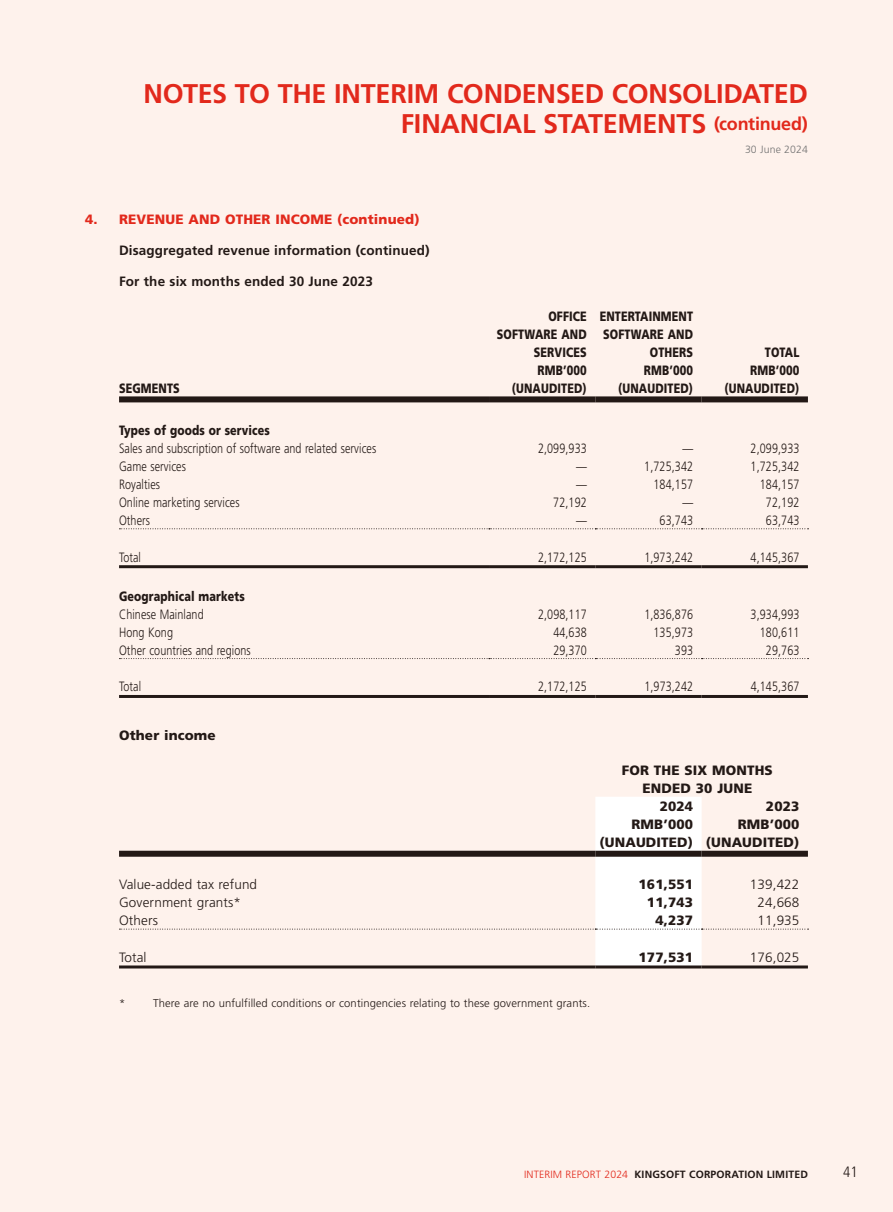
<style>
.page{position:relative;width:893px;height:1212px;background:#fef2ec}
.page>*{position:absolute;margin:0;border:0;box-sizing:border-box;transform-origin:0 0}
.t1{font:700 27px/30px "Frutiger";letter-spacing:-.01em;color:#e2291c;text-align:right}
.t2{font:300 condensed 15px "Frutiger";color:#231916}
.t3{font:300 13.5px "Frutiger";letter-spacing:.01em;color:#231916;scale:.8 1}
.t4{font:900 13.5px/18px "Frutiger";letter-spacing:.01em;color:#231916;text-align:right;scale:.8 1}
.t5{font:900 13.5px/18px "Frutiger";letter-spacing:.01em;color:#231916;text-align:right}
.t6{font:300 13.5px "Frutiger";letter-spacing:.01em;color:#231916}
.t7{font:700 13.5px "Frutiger";letter-spacing:.01em;color:#231916}
.t8{font:900 13.5px "Frutiger";letter-spacing:.01em;color:#e2291c}
.t9{font:300 11.25px "Frutiger";letter-spacing:.01em;color:#231916}
.t10{font:700 10.5px "Frutiger";letter-spacing:.015em;color:#231916}
.t11{font:300 10.5px "Frutiger";letter-spacing:.01em;color:#727272}
.s1{font-size:18px}
.s2{font-weight:300;color:#e2291c}
</style>
<div class="page">
<div style="left:119px;top:396px;width:370px;height:6px;background:#231916"></div>
<div style="left:489px;top:396px;width:106px;height:6px;background:#231916"></div>
<div style="left:595px;top:396px;width:107px;height:6px;background:#231916"></div>
<div style="left:702px;top:396px;width:106px;height:6px;background:#231916"></div>
<svg style="left:119px;top:528px;width:689px;height:1px"></svg>
<hr style="left:119px;top:565px;width:370px;height:3px;background:#231916">
<hr style="left:489px;top:565px;width:106px;height:3px;background:#231916">
<hr style="left:595px;top:565px;width:107px;height:3px;background:#231916">
<hr style="left:702px;top:565px;width:106px;height:3px;background:#231916">
<svg style="left:119px;top:658px;width:689px;height:1px"></svg>
<hr style="left:119px;top:695px;width:370px;height:3px;background:#231916">
<hr style="left:489px;top:695px;width:106px;height:3px;background:#231916">
<hr style="left:595px;top:695px;width:107px;height:3px;background:#231916">
<hr style="left:702px;top:695px;width:106px;height:3px;background:#231916">
<svg style="left:119px;top:797px;width:689px;height:168px"></svg>
<hr style="left:119px;top:965px;width:476px;height:3px;background:#231916">
<hr style="left:595px;top:965px;width:107px;height:3px;background:#231916">
<hr style="left:702px;top:965px;width:106px;height:3px;background:#231916">
<h1 class="t1" style="left:144px;top:79px;width:666px">NOTES TO THE INTERIM CONDENSED CONSOLIDATED<br>FINANCIAL STATEMENTS <span class="s1">(continued)</span></h1>
<p class="t11" style="left:745px;top:143px;width:64px">30 June 2024</p>
<p class="t8" style="left:85px;top:211px;width:336px">4. REVENUE AND OTHER INCOME (continued)</p>
<p class="t7" style="left:119px;top:242px;width:312px">Disaggregated revenue information (continued)</p>
<p class="t7" style="left:119px;top:273px;width:255px">For the six months ended 30 June 2023</p>
<p class="t4" style="left:119px;top:379px;width:77px">SEGMENTS</p>
<p class="t4" style="left:497px;top:307px;width:114px">OFFICE<br>SOFTWARE AND<br>SERVICES</p>
<p class="t4" style="left:600px;top:307px;width:118px">ENTERTAINMENT<br>SOFTWARE AND<br>OTHERS</p>
<p class="t4" style="left:765px;top:343px;width:45px">TOTAL</p>
<p class="t4" style="left:512px;top:361px;width:95px">RMB’000 (UNAUDITED)</p>
<p class="t4" style="left:618px;top:361px;width:95px">RMB’000 (UNAUDITED)</p>
<p class="t4" style="left:724px;top:361px;width:95px">RMB’000 (UNAUDITED)</p>
<p class="t4" style="left:119px;top:421px;width:190px">Types of goods or services</p>
<p class="t3" style="left:119px;top:441px;width:323px">Sales and subscription of software and related services</p>
<p class="t3" style="left:538px;top:441px;width:63px">2,099,933</p>
<p class="t3" style="left:682px;top:441px;width:15px">—</p>
<p class="t3" style="left:751px;top:441px;width:63px">2,099,933</p>
<p class="t3" style="left:119px;top:459px;width:85px">Game services</p>
<p class="t3" style="left:576px;top:459px;width:15px">—</p>
<p class="t3" style="left:644px;top:459px;width:63px">1,725,342</p>
<p class="t3" style="left:751px;top:459px;width:63px">1,725,342</p>
<p class="t3" style="left:119px;top:477px;width:53px">Royalties</p>
<p class="t3" style="left:576px;top:477px;width:15px">—</p>
<p class="t3" style="left:653px;top:477px;width:51px">184,157</p>
<p class="t3" style="left:760px;top:477px;width:51px">184,157</p>
<p class="t3" style="left:119px;top:495px;width:152px">Online marketing services</p>
<p class="t3" style="left:553px;top:495px;width:43px">72,192</p>
<p class="t3" style="left:682px;top:495px;width:15px">—</p>
<p class="t3" style="left:766px;top:495px;width:43px">72,192</p>
<p class="t3" style="left:119px;top:513px;width:40px">Others</p>
<p class="t3" style="left:576px;top:513px;width:15px">—</p>
<p class="t3" style="left:660px;top:513px;width:43px">63,743</p>
<p class="t3" style="left:766px;top:513px;width:43px">63,743</p>
<p class="t3" style="left:119px;top:549px;width:29px">Total</p>
<p class="t3" style="left:538px;top:549px;width:63px">2,172,125</p>
<p class="t3" style="left:644px;top:549px;width:63px">1,973,242</p>
<p class="t3" style="left:751px;top:549px;width:63px">4,145,367</p>
<p class="t4" style="left:119px;top:587px;width:159px">Geographical markets</p>
<p class="t3" style="left:119px;top:606px;width:107px">Chinese Mainland</p>
<p class="t3" style="left:538px;top:606px;width:63px">2,098,117</p>
<p class="t3" style="left:644px;top:606px;width:63px">1,836,876</p>
<p class="t3" style="left:751px;top:606px;width:63px">3,934,993</p>
<p class="t3" style="left:119px;top:624px;width:69px">Hong Kong</p>
<p class="t3" style="left:553px;top:624px;width:43px">44,638</p>
<p class="t3" style="left:653px;top:624px;width:51px">135,973</p>
<p class="t3" style="left:760px;top:624px;width:51px">180,611</p>
<p class="t3" style="left:119px;top:642px;width:166px">Other countries and regions</p>
<p class="t3" style="left:553px;top:642px;width:43px">29,370</p>
<p class="t3" style="left:675px;top:642px;width:24px">393</p>
<p class="t3" style="left:766px;top:642px;width:43px">29,763</p>
<p class="t3" style="left:119px;top:679px;width:29px">Total</p>
<p class="t3" style="left:538px;top:679px;width:63px">2,172,125</p>
<p class="t3" style="left:644px;top:679px;width:63px">1,973,242</p>
<p class="t3" style="left:751px;top:679px;width:63px">4,145,367</p>
<p class="t5" style="left:119px;top:726px;width:98px">Other income</p>
<p class="t5" style="left:622px;top:761px;width:152px">FOR THE SIX MONTHS</p>
<p class="t5" style="left:642px;top:779px;width:111px">ENDED 30 JUNE</p>
<p class="t5" style="left:660px;top:797px;width:35px">2024</p>
<p class="t5" style="left:766px;top:797px;width:35px">2023</p>
<p class="t5" style="left:599px;top:815px;width:95px">RMB’000 (UNAUDITED)</p>
<p class="t5" style="left:706px;top:815px;width:95px">RMB’000 (UNAUDITED)</p>
<p class="t6" style="left:119px;top:877px;width:140px">Value-added tax refund</p>
<p class="t5" style="left:639px;top:875px;width:56px">161,551</p>
<p class="t6" style="left:750px;top:877px;width:51px">139,422</p>
<p class="t6" style="left:119px;top:895px;width:123px">Government grants*</p>
<p class="t5" style="left:647px;top:893px;width:48px">11,743</p>
<p class="t6" style="left:757px;top:895px;width:43px">24,668</p>
<p class="t6" style="left:119px;top:913px;width:40px">Others</p>
<p class="t5" style="left:655px;top:911px;width:39px">4,237</p>
<p class="t6" style="left:757px;top:913px;width:43px">11,935</p>
<p class="t6" style="left:119px;top:949px;width:29px">Total</p>
<p class="t5" style="left:639px;top:948px;width:56px">177,531</p>
<p class="t6" style="left:750px;top:949px;width:51px">176,025</p>
<p class="t9" style="left:119px;top:997px;width:8px">*</p>
<p class="t9" style="left:153px;top:997px;width:439px">There are no unfulfilled conditions or contingencies relating to these government grants.</p>
<p class="t10" style="left:524px;top:1168px;width:285px"><span class="s2">INTERIM REPORT 2024</span> KINGSOFT CORPORATION LIMITED</p>
<p class="t2" style="left:843px;top:1164px;width:16px">41</p>
</div>
